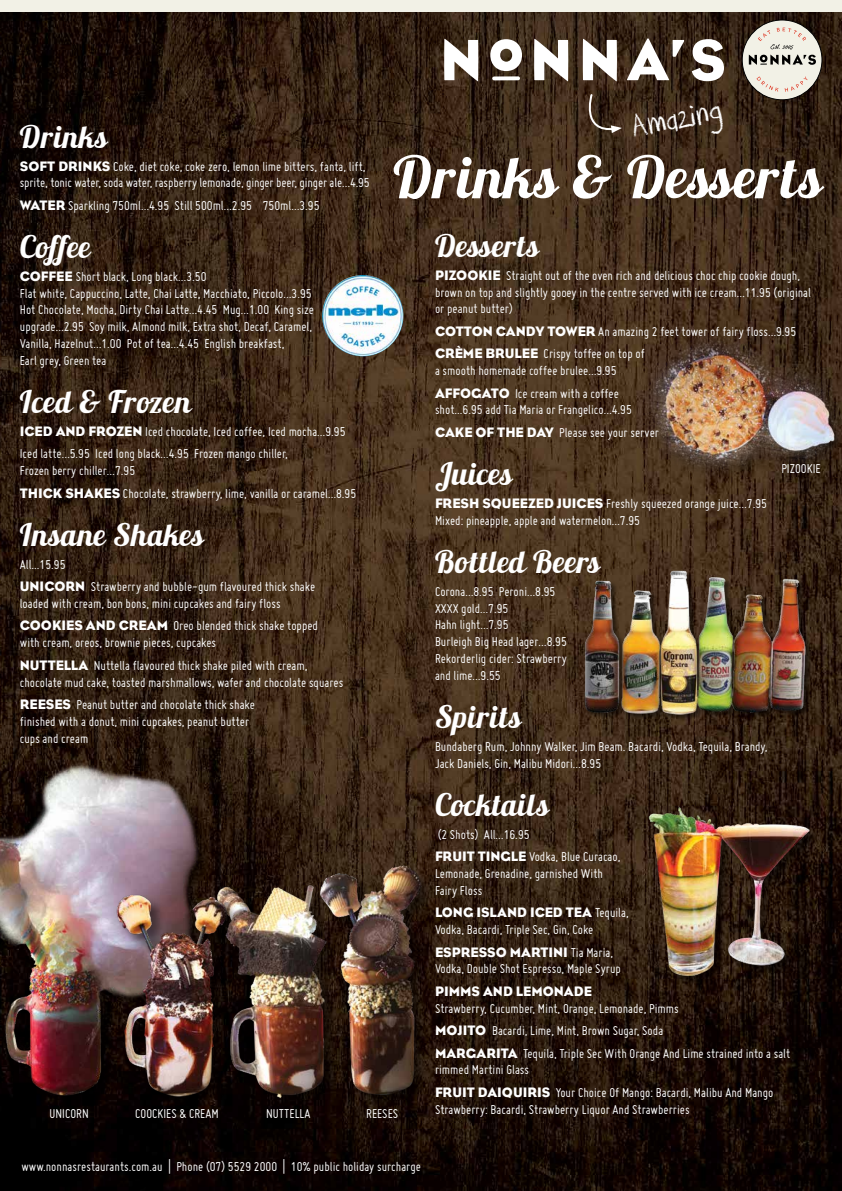
<style>
.page{position:relative;width:842px;height:1191px;background:#fff}
.page>*{position:absolute;margin:0;border:0;box-sizing:border-box;transform-origin:0 0}
.t1{font:58.1px "Lobster 1.3";letter-spacing:.02em;color:#fff}
.t2{font:32.7px "DK Crayon Crumble";color:#fff}
.t3{font:31px "Lobster 1.3";letter-spacing:.02em;color:#fff}
.t4{font:14px/16.8px "Miso";color:#fff}
.t5{font:14px "Eagle";color:#fff}
.s1{font-family:"Eagle"}
.s2{font-family:"Miso"}
</style>
<div class="page">
<img style="left:0;top:11px;width:842px;height:1180px">
<img style="left:633px;top:332px;width:206px;height:154px">
<img style="left:561px;top:565px;width:260px;height:157px">
<div style="left:742px;top:20px;width:80px;height:80px;background:#f2f1e6;border-radius:50%"></div>
<div style="left:742px;top:20px;width:80px;height:80px;border:1px solid #000;border-radius:50%"></div>
<svg style="left:756px;top:76px;width:23px;height:16px"></svg>
<svg style="left:785px;top:76px;width:22px;height:16px"></svg>
<svg style="left:749px;top:28px;width:67px;height:37px"></svg>
<svg style="left:444px;top:39px;width:34px;height:42px"></svg>
<svg style="left:490px;top:39px;width:32px;height:32px"></svg>
<svg style="left:534px;top:39px;width:34px;height:42px"></svg>
<svg style="left:583px;top:39px;width:34px;height:42px"></svg>
<svg style="left:627px;top:38px;width:57px;height:42px"></svg>
<svg style="left:692px;top:39px;width:32px;height:42px"></svg>
<svg style="left:494px;top:76px;width:24px;height:4px"></svg>
<svg style="left:580px;top:93px;width:42px;height:40px;background:#493729"></svg>
<img style="left:322px;top:275px;width:81px;height:81px;border-radius:41px">
<img style="left:644px;top:797px;width:178px;height:193px">
<div style="left:0;top:0;width:842px;height:11px;background:#f2f1e6"></div>
<img style="left:235px;top:845px;width:112px;height:275px">
<img style="left:272px;top:863px;width:204px;height:248px">
<img style="left:0;top:722px;width:235px;height:420px">
<img style="left:91px;top:874px;width:175px;height:234px">
<h2 class="t2" style="left:628px;top:108px;width:94px;rotate:-10deg">Amazing</h2>
<h3 class="t3" style="left:20px;top:117px;width:89px">Drinks</h3>
<p class="t4" style="left:20px;top:157px;width:351px"><span class="s1">SOFT DRINKS</span> Coke, diet coke, coke zero, lemon lime bitters, fanta, lift, sprite, tonic water, soda water, raspberry lemonade, ginger beer, ginger ale…4.95</p>
<p class="t4" style="left:20px;top:197px;width:301px"><span class="s1">WATER</span> Sparkling 750ml…4.95 Still 500ml…2.95 750ml…3.95</p>
<h3 class="t3" style="left:20px;top:227px;width:72px">Coffee</h3>
<p class="t4" style="left:20px;top:268px;width:296px"><span class="s1">COFFEE</span> Short black, Long black…3.50<br>Flat white, Cappuccino, Latte, Chai Latte, Macchiato, Piccolo…3.95<br>Hot Chocolate, Mocha, Dirty Chai Latte…4.45 Mug…1.00 King size upgrade…2.95 Soy milk, Almond milk, Extra shot, Decaf, Caramel, Vanilla, Hazelnut…1.00 Pot of tea…4.45 English breakfast,<br>Earl grey, Green tea</p>
<h3 class="t3" style="left:20px;top:382px;width:172px">Iced &amp; Frozen</h3>
<p class="t4" style="left:20px;top:420px;width:327px;line-height:22.5px"><span class="s1">ICED AND FROZEN</span> Iced chocolate, Iced coffee, Iced mocha…9.95<br>Iced latte…5.95 Iced long black…4.95 Frozen mango chiller,</p>
<p class="t4" style="left:20px;top:459px;width:338px;line-height:22.5px">Frozen berry chiller…7.95<br><span class="s1">THICK SHAKES</span> Chocolate, strawberry, lime, vanilla or caramel…8.95</p>
<h3 class="t3" style="left:20px;top:515px;width:185px">Insane Shakes</h3>
<p class="t4" style="left:20px;top:553px;width:297px;line-height:22.5px">All...15.95<br><span class="s1">UNICORN</span> Strawberry and bubble-gum flavoured thick shake</p>
<p class="t4" style="left:20px;top:592px;width:300px;line-height:22.5px">loaded with cream, bon bons, mini cupcakes and fairy floss<br><span class="s1">COOKIES AND CREAM</span> Oreo blended thick shake topped</p>
<p class="t4" style="left:20px;top:631px;width:289px;line-height:22.5px">with cream, oreos, brownie pieces, cupcakes<br><span class="s1">NUTTELLA</span> Nuttella flavoured thick shake piled with cream,</p>
<p class="t4" style="left:20px;top:670px;width:325px;line-height:22.5px">chocolate mud cake, toasted marshmallows, wafer and chocolate squares<br><span class="s1">REESES</span> Peanut butter and chocolate thick shake</p>
<p class="t4" style="left:20px;top:712px;width:231px">finished with a donut, mini cupcakes, peanut butter cups and cream</p>
<h1 class="t1" style="left:393px;top:140px;width:430px">Drinks &amp; Desserts</h1>
<h3 class="t3" style="left:435px;top:226px;width:106px">Desserts</h3>
<p class="t4" style="left:435px;top:267px;width:377px"><span class="s1">PIZOOKIE</span> Straight out of the oven rich and delicious choc chip cookie dough, brown on top and slightly gooey in the centre served with ice cream…11.95 (original or peanut butter)</p>
<p class="t4" style="left:435px;top:320px;width:363px;line-height:22.5px"><span class="s1">COTTON CANDY TOWER</span> An amazing 2 feet tower of fairy floss…9.95<br><span class="s1">CRÈME BRULEE</span> Crispy toffee on top of</p>
<p class="t4" style="left:435px;top:359px;width:185px;line-height:22.5px">a smooth homemade coffee brulee…9.95<br><span class="s1">AFFOGATO</span> Ice cream with a coffee</p>
<p class="t4" style="left:435px;top:398px;width:225px;line-height:22.5px">shot...6.95 add Tia Maria or Frangelico…4.95<br><span class="s1">CAKE OF THE DAY</span> Please see your server</p>
<h3 class="t3" style="left:435px;top:454px;width:79px">Juices</h3>
<p class="t4" style="left:435px;top:495px;width:333px"><span class="s1">FRESH SQUEEZED JUICES</span> Freshly squeezed orange juice…7.95<br>Mixed: pineapple, apple and watermelon…7.95</p>
<h3 class="t3" style="left:435px;top:542px;width:167px">Bottled Beers</h3>
<p class="t4" style="left:435px;top:582px;width:133px">Corona…8.95 Peroni…8.95<br>XXXX gold…7.95<br>Hahn light…7.95<br>Burleigh Big Head lager…8.95<br>Rekorderlig cider: Strawberry and lime…9.55</p>
<h3 class="t3" style="left:435px;top:697px;width:88px">Spirits</h3>
<p class="t4" style="left:435px;top:737px;width:334px">Bundaberg Rum, Johnny Walker, Jim Beam. Bacardi, Vodka, Tequila, Brandy,<br>Jack Daniels, Gin, Malibu Midori…8.95</p>
<h3 class="t3" style="left:435px;top:785px;width:116px">Cocktails</h3>
<p class="t4" style="left:435px;top:822px;width:187px;line-height:22.5px">(2 Shots) All…16.95<br><span class="s1">FRUIT TINGLE</span> Vodka, Blue Curacao,</p>
<p class="t4" style="left:435px;top:865px;width:170px">Lemonade, Grenadine, garnished With<br>Fairy Floss</p>
<p class="t5" style="left:435px;top:904px;width:195px">LONG ISLAND ICED TEA <span class="s2">Tequila,</span></p>
<p class="t4" style="left:435px;top:921px;width:160px">Vodka, Bacardi, Triple Sec, Gin, Coke</p>
<p class="t5" style="left:435px;top:943px;width:180px">ESPRESSO MARTINI <span class="s2">Tia Maria,</span></p>
<p class="t4" style="left:435px;top:960px;width:187px">Vodka, Double Shot Espresso, Maple Syrup</p>
<p class="t5" style="left:435px;top:983px;width:158px">PIMMS AND LEMONADE</p>
<p class="t4" style="left:435px;top:996px;width:357px;line-height:22.5px">Strawberry, Cucumber, Mint, Orange, Lemonade, Pimms<br><span class="s1">MOJITO</span> Bacardi, Lime, Mint, Brown Sugar, Soda<br><span class="s1">MARGARITA</span> Tequila, Triple Sec With Orange And Lime strained into a salt</p>
<p class="t4" style="left:435px;top:1058px;width:340px;line-height:22.5px">rimmed Martini Glass<br><span class="s1">FRUIT DAIQUIRIS</span> Your Choice Of Mango: Bacardi, Malibu And Mango</p>
<p class="t4" style="left:435px;top:1100px;width:256px">Strawberry: Bacardi, Strawberry Liquor And Strawberries</p>
<p class="t4" style="left:781px;top:460px;width:41px">PIZOOKIE</p>
<p class="t4" style="left:50px;top:1104px;width:41px">UNICORN</p>
<p class="t4" style="left:135px;top:1104px;width:85px">COOCKIES &amp; CREAM</p>
<p class="t4" style="left:266px;top:1104px;width:46px">NUTTELLA</p>
<p class="t4" style="left:366px;top:1104px;width:33px">REESES</p>
<p class="t4" style="left:21px;top:1158px;width:401px">www.nonnasrestaurants.com.au | Phone (07) 5529 2000 | 10% public holiday surcharge</p>
</div>
